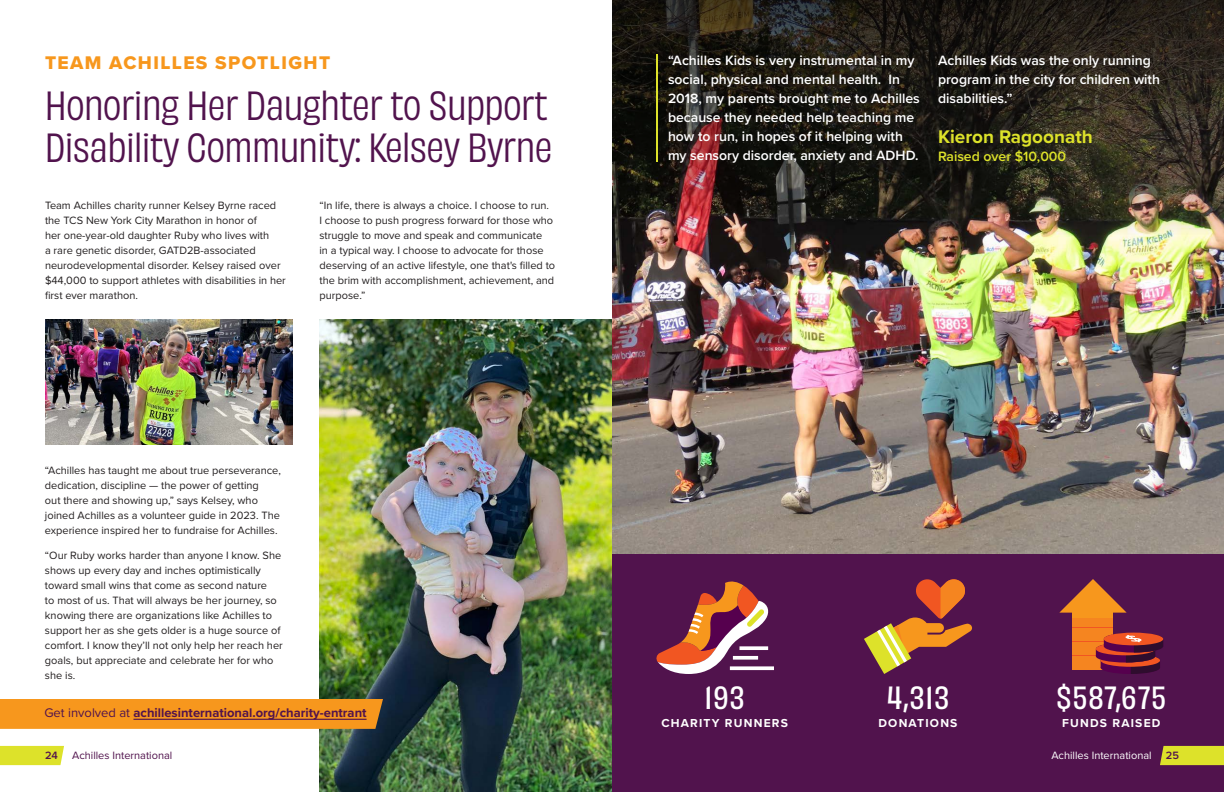
<style>
.page{position:relative;width:1224px;height:792px;background:#fff}
.page>*{position:absolute;margin:0;border:0;box-sizing:border-box;transform-origin:0 0}
.H3{font:38px/42px "Obviously Narw";color:#51134d}
.H4{font:30px "Obviously Narw Medi";letter-spacing:.05em;color:#fff}
.H5{font:19px "Proxima Nova Extrabld";letter-spacing:.075em;color:#f7971d}
.H6{font:700 19px "Proxima Nova";color:#dde22a}
.H6-2{font:600 14px/19px "Proxima Nova";color:#fff}
.H6-3{font:600 14px "Proxima Nova";color:#dde22a}
.H6-4{font:700 13px "Proxima Nova";color:#51134d}
.H4-2{font:700 12px "Proxima Nova";letter-spacing:.1em;color:#fff}
.t1{font:11px/15px "Proxima Nova";color:#231f20}
.t2{font:11px "Proxima Nova";color:#51134d}
.t3{font:11px "Proxima Nova";color:#fff}
.t4{font:600 11px "Proxima Nova";color:#51134d}
.s1{font-weight:400}
</style>
<div class="page">
<div style="left:612px;top:0;width:612px;height:792px;background:#51134d"></div>
<svg style="left:1160px;top:746px;width:64px;height:19px"></svg>
<svg style="left:0;top:746px;width:64px;height:19px"></svg>
<img style="left:320px;top:319px;width:292px;height:473px">
<div style="left:0;top:699px;width:383px;height:30px;background:#f7971d"></div>
<hr style="left:133px;top:719px;width:234px;height:1px;background:#51134d">
<img style="left:45px;top:319px;width:247px;height:126px">
<img style="left:612px;top:235px;width:612px;height:319px">
<svg style="left:612px;top:0;width:612px;height:235px"></svg>
<hr style="left:656px;top:54px;width:2px;height:108px;background:#dde22a">
<svg style="left:770px;top:666px;width:4px;height:4px"></svg>
<svg style="left:656px;top:581px;width:114px;height:93px"></svg>
<svg style="left:739px;top:646px;width:29px;height:4px"></svg>
<svg style="left:733px;top:656px;width:25px;height:4px"></svg>
<svg style="left:864px;top:579px;width:108px;height:95px"></svg>
<div style="left:1073px;top:609px;width:40px;height:61px;background:linear-gradient(to right,#f7971d,#f7971d)"></div>
<div style="left:1073px;top:619px;width:40px;height:51px;background:#f58520"></div>
<svg style="left:1059px;top:579px;width:68px;height:34px"></svg>
<hr style="left:1073px;top:641px;width:40px;height:1px;background:#f15622">
<hr style="left:1073px;top:627px;width:40px;height:1px;background:#f15622">
<hr style="left:1073px;top:655px;width:40px;height:1px;background:#f15622">
<svg style="left:1096px;top:633px;width:67px;height:41px"></svg>
<h1 class="H5" style="left:45px;top:49px;width:287px">TEAM ACHILLES SPOTLIGHT</h1>
<h2 class="H3" style="left:45px;top:82px;width:509px">Honoring Her Daughter to Support<br>Disability Community: Kelsey Byrne</h2>
<p class="t1" style="left:45px;top:197px;width:242px">Team Achilles charity runner Kelsey Byrne raced the TCS New York City Marathon in honor of<br>her one-year-old daughter Ruby who lives with<br>a rare genetic disorder, GATD2B-associated neurodevelopmental disorder. Kelsey raised over $44,000 to support athletes with disabilities in her first ever marathon.</p>
<p class="t1" style="left:320px;top:197px;width:237px">“In life, there is always a choice. I choose to run.<br>I choose to push progress forward for those who struggle to move and speak and communicate<br>in a typical way. I choose to advocate for those deserving of an active lifestyle, one that's filled to the brim with accomplishment, achievement, and purpose.”</p>
<p class="t1" style="left:45px;top:462px;width:237px">“Achilles has taught me about true perseverance, dedication, discipline — the power of getting<br>out there and showing up,” says Kelsey, who joined Achilles as a volunteer guide in 2023. The experience inspired her to fundraise for Achilles.</p>
<p class="t1" style="left:45px;top:547px;width:239px">“Our Ruby works harder than anyone I know. She shows up every day and inches optimistically toward small wins that come as second nature<br>to most of us. That will always be her journey, so knowing there are organizations like Achilles to support her as she gets older is a huge source of comfort. I know they’ll not only help her reach her goals, but appreciate and celebrate her for who she is.</p>
<h3 class="H6-4" style="left:44px;top:703px;width:324px"><span class="s1">Get involved at</span> achillesinternational.org/charity-entrant</h3>
<h3 class="H6-2" style="left:668px;top:50px;width:253px">“Achilles Kids is very instrumental in my social, physical and mental health. In 2018, my parents brought me to Achilles because they needed help teaching me how to run, in hopes of it helping with my sensory disorder, anxiety and ADHD.</h3>
<h3 class="H6-2" style="left:938px;top:50px;width:224px">Achilles Kids was the only running program in the city for children with disabilities.”</h3>
<h3 class="H6" style="left:938px;top:122px;width:156px">Kieron Ragoonath</h3>
<h3 class="H6-3" style="left:938px;top:145px;width:130px">Raised over $10,000</h3>
<h3 class="H4" style="left:705px;top:675px;width:41px">193</h3>
<h3 class="H4-2" style="left:661px;top:714px;width:128px">CHARITY RUNNERS</h3>
<h3 class="H4" style="left:887px;top:675px;width:64px">4,313</h3>
<h3 class="H4-2" style="left:879px;top:714px;width:80px">DONATIONS</h3>
<h3 class="H4" style="left:1057px;top:675px;width:111px">$587,675</h3>
<h3 class="H4-2" style="left:1062px;top:714px;width:100px">FUNDS RAISED</h3>
<p class="t4" style="left:45px;top:747px;width:14px">24</p>
<p class="t2" style="left:72px;top:747px;width:102px">Achilles International</p>
<p class="t3" style="left:1051px;top:747px;width:102px">Achilles International</p>
<p class="t4" style="left:1166px;top:747px;width:15px">25</p>
</div>
